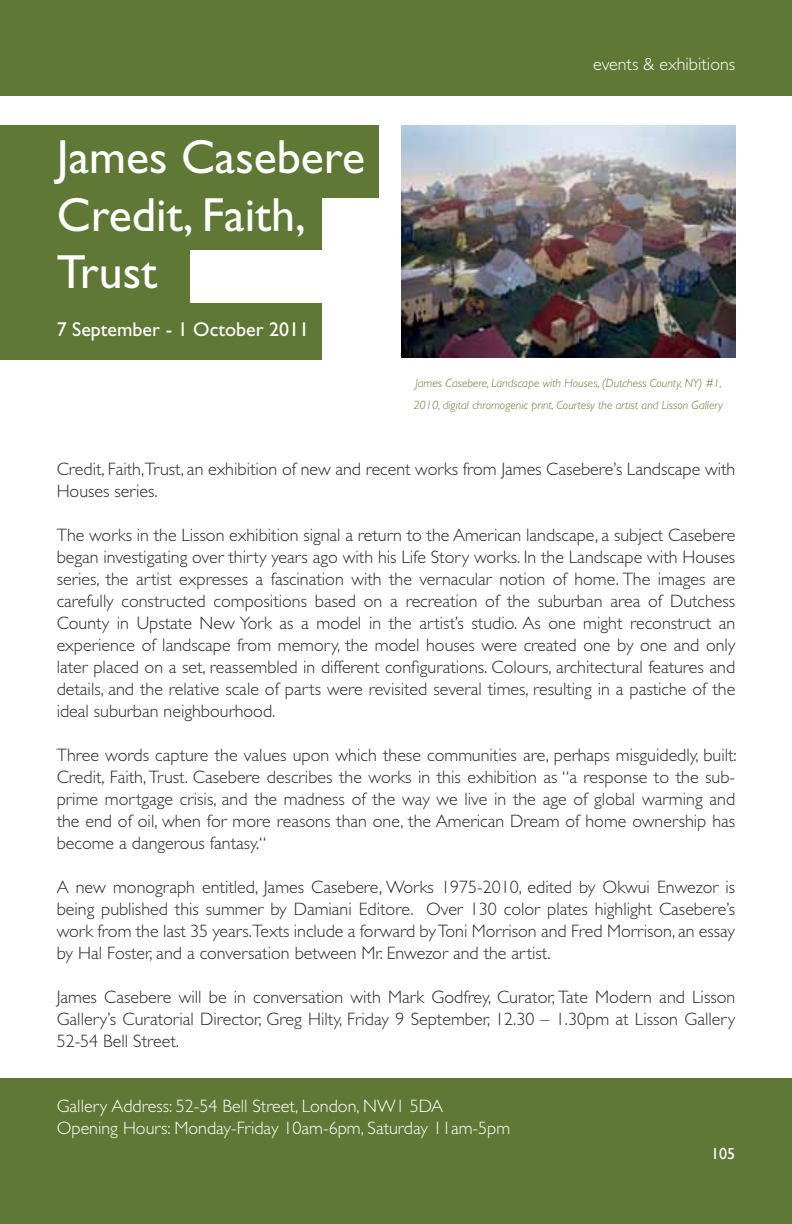
<style>
.page{position:relative;width:792px;height:1224px;background:#fff}
.page>*{position:absolute;margin:0;border:0;box-sizing:border-box;transform-origin:0 0}
.t1{font:48px/57.6px "Gill Sans";color:#fff}
.t2{font:20px "Gill Sans";color:#fff}
.t3{font:300 18px/22px "Gill Sans";color:#282832;text-align:justify}
.t4{font:300 18px/22px "Gill Sans";color:#fff}
.t5{font:16px "Gill Sans";color:#fff}
.t6{font:italic 300 12px/22px "Gill Sans";color:#5f7835}
</style>
<div class="page">
<div style="left:0;top:0;width:792px;height:95px;background:#5f7835"></div>
<div style="left:0;top:1078px;width:792px;height:146px;background:#5f7835"></div>
<img style="left:401px;top:126px;width:334px;height:232px">
<div style="left:0;top:126px;width:378px;height:72px;background:#5f7835"></div>
<div style="left:0;top:178px;width:322px;height:72px;background:#5f7835"></div>
<div style="left:0;top:233px;width:189px;height:98px;background:#5f7835"></div>
<div style="left:0;top:303px;width:322px;height:57px;background:#5f7835"></div>
<h1 class="t1" style="left:57px;top:128px;width:310px">James Casebere<br>Credit, Faith,<br>Trust</h1>
<p class="t2" style="left:57px;top:318px;width:254px">7 September - 1 October 2011</p>
<p class="t4" style="left:593px;top:53px;width:144px">events &amp; exhibitions</p>
<p class="t6" style="left:413px;top:372px;width:311px">James Casebere, Landscape with Houses, (Dutchess County, NY) #1,<br>2010, digital chromogenic print, Courtesy the artist and Lisson Gallery</p>
<p class="t3" style="left:57px;top:458px;width:680px">Credit, Faith,Trust, an exhibition of new and recent works from James Casebere’s Landscape with<br>Houses series.</p>
<p class="t3" style="left:57px;top:524px;width:680px">The works in the Lisson exhibition signal a return to the American landscape, a subject Casebere began investigating over thirty years ago with his Life Story works. In the Landscape with Houses series, the artist expresses a fascination with the vernacular notion of home. The images are carefully constructed compositions based on a recreation of the suburban area of Dutchess County in Upstate New York as a model in the artist’s studio. As one might reconstruct an experience of landscape from memory, the model houses were created one by one and only later placed on a set, reassembled in different configurations. Colours, architectural features and details, and the relative scale of parts were revisited several times, resulting in a pastiche of the ideal suburban neighbourhood.</p>
<p class="t3" style="left:57px;top:744px;width:682px">Three words capture the values upon which these communities are, perhaps misguidedly, built:<br>Credit, Faith, Trust. Casebere describes the works in this exhibition as “a response to the sub&shy;prime mortgage crisis, and the madness of the way we live in the age of global warming and the end of oil, when for more reasons than one, the American Dream of home ownership has become a dangerous fantasy.“</p>
<p class="t3" style="left:57px;top:876px;width:680px">A new monograph entitled, James Casebere, Works 1975-2010, edited by Okwui Enwezor is being published this summer by Damiani Editore. Over 130 color plates highlight Casebere’s work from the last 35 years.Texts include a forward by Toni Morrison and Fred Morrison, an essay by Hal Foster, and a conversation between Mr. Enwezor and the artist.</p>
<p class="t3" style="left:57px;top:986px;width:680px">James Casebere will be in conversation with Mark Godfrey, Curator, Tate Modern and Lisson Gallery’s Curatorial Director, Greg Hilty, Friday 9 September, 12.30 – 1.30pm at Lisson Gallery 52-54 Bell Street.</p>
<p class="t4" style="left:57px;top:1095px;width:455px">Gallery Address: 52-54 Bell Street, London, NW1 5DA<br>Opening Hours: Monday-Friday 10am-6pm, Saturday 11am-5pm</p>
<p class="t5" style="left:711px;top:1144px;width:25px">105</p>
</div>
